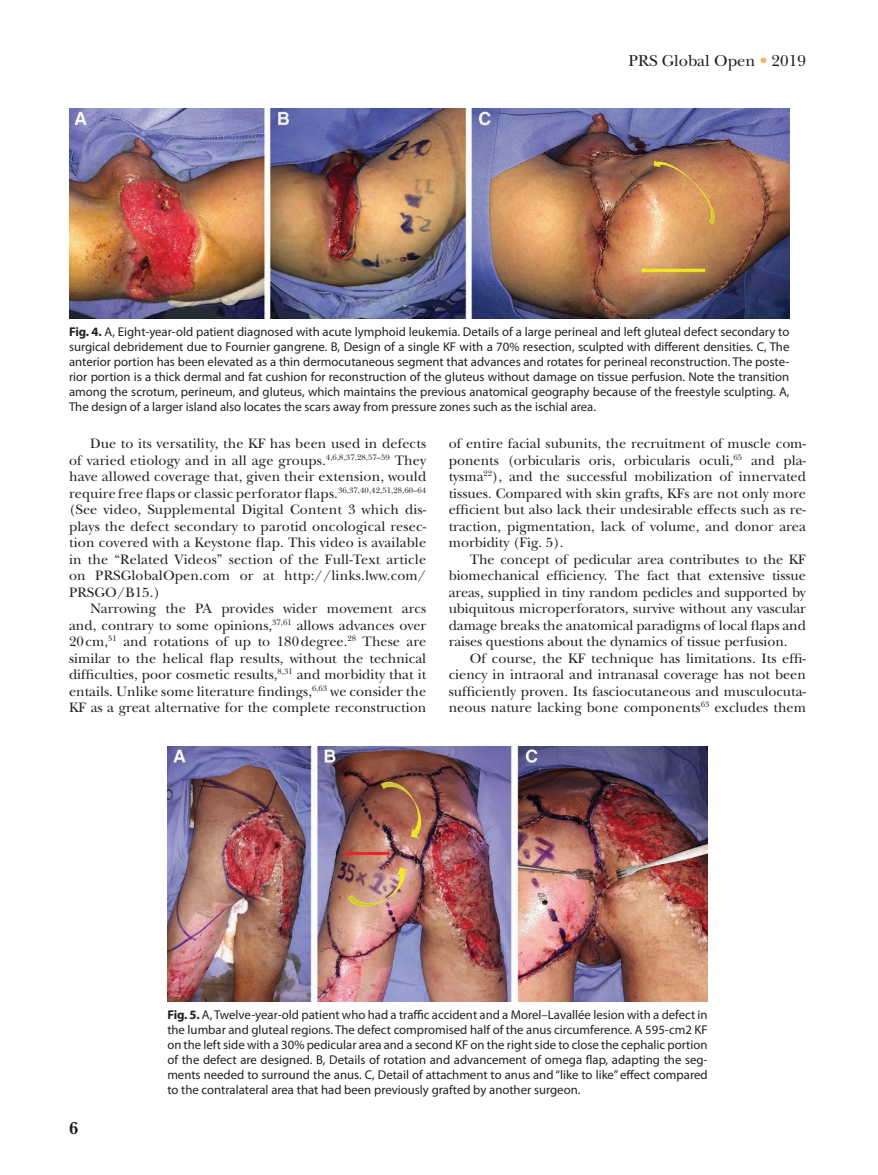
<style>
.page{position:relative;width:878px;height:1175px;background:#fff}
.page>*{position:absolute;margin:0;border:0;box-sizing:border-box;transform-origin:0 0}
.t1{font:700 18px "New Baskerville";color:#231f20}
.t2{font:16.5px "New Baskerville";color:#231f20}
.t3{font:14.25px/16.5px "New Baskerville";color:#231f20;text-align:justify}
.t4{font:12.75px/15px "Myriad Pro";color:#231f20;text-align:justify}
.s1{color:#fab05f}
.s2{font-weight:700}
</style>
<div class="page">
<img style="left:69px;top:108px;width:720px;height:210px">
<img style="left:167px;top:746px;width:540px;height:255px">
<p class="t2" style="left:628px;top:51px;width:179px">PRS Global Open <span class="s1">•</span> 2019</p>
<p class="t4" style="left:69px;top:323px;width:722px"><span class="s2">Fig. 4.</span> A, Eight-year-old patient diagnosed with acute lymphoid leukemia. Details of a large perineal and left gluteal defect secondary to surgical debridement due to Fournier gangrene. B, Design of a single KF with a 70% resection, sculpted with different densities. C, The anterior portion has been elevated as a thin dermocutaneous segment that advances and rotates for perineal reconstruction. The poste&shy;rior portion is a thick dermal and fat cushion for reconstruction of the gluteus without damage on tissue perfusion. Note the transition among the scrotum, perineum, and gluteus, which maintains the previous anatomical geography because of the freestyle sculpting. A, The design of a larger island also locates the scars away from pressure zones such as the ischial area.</p>
<p class="t3" style="left:69px;top:435px;width:359px;text-indent:21px">Due to its versatility, the KF has been used in defects of varied etiology and in all age groups.<sup>4,6,8,37,28,57–59</sup> They have allowed coverage that, given their extension, would require free flaps or classic perforator flaps.<sup>36,37,40,42,51,28,60–64 </sup>(See video, Supplemental Digital Content 3 which dis&shy;plays the defect secondary to parotid oncological resec&shy;tion covered with a Keystone flap. This video is available in the “Related Videos” section of the Full-Text article on PRSGlobalOpen.com or at http://links.lww.com/ PRSGO/B15.)</p>
<p class="t3" style="left:69px;top:600px;width:359px;text-indent:21px">Narrowing the PA provides wider movement arcs and, contrary to some opinions,<sup>37,61</sup> allows advances over 20cm,<sup>51</sup> and rotations of up to 180degree.<sup>28</sup> These are similar to the helical flap results, without the technical difficulties, poor cosmetic results,<sup>8,31</sup> and morbidity that it entails. Unlike some literature findings,<sup>6,63</sup> we consider the KF as a great alternative for the complete reconstruction</p>
<p class="t3" style="left:448px;top:435px;width:359px">of entire facial subunits, the recruitment of muscle com&shy;ponents (orbicularis oris, orbicularis oculi,<sup>65</sup> and pla&shy;tysma<sup>22</sup>), and the successful mobilization of innervated tissues. Compared with skin grafts, KFs are not only more efficient but also lack their undesirable effects such as re&shy;traction, pigmentation, lack of volume, and donor area morbidity (Fig. 5).</p>
<p class="t3" style="left:449px;top:551px;width:359px;text-indent:21px">The concept of pedicular area contributes to the KF biomechanical efficiency. The fact that extensive tissue areas, supplied in tiny random pedicles and supported by ubiquitous microperforators, survive without any vascular damage breaks the anatomical paradigms of local flaps and raises questions about the dynamics of tissue perfusion.</p>
<p class="t3" style="left:449px;top:650px;width:359px;text-indent:21px">Of course, the KF technique has limitations. Its effi&shy;ciency in intraoral and intranasal coverage has not been sufficiently proven. Its fasciocutaneous and musculocuta&shy;neous nature lacking bone components<sup>63</sup> excludes them</p>
<p class="t1" style="left:69px;top:1118px;width:11px">6</p>
<p class="t4" style="left:167px;top:1007px;width:542px"><span class="s2">Fig. 5.</span> A, Twelve-year-old patient who had a traffic accident and a Morel–Lavallée lesion with a defect in the lumbar and gluteal regions. The defect compromised half of the anus circumference. A 595-cm2 KF on the left side with a 30% pedicular area and a second KF on the right side to close the cephalic portion of the defect are designed. B, Details of rotation and advancement of omega flap, adapting the seg&shy;ments needed to surround the anus. C, Detail of attachment to anus and “like to like” effect compared to the contralateral area that had been previously grafted by another surgeon.</p>
</div>
